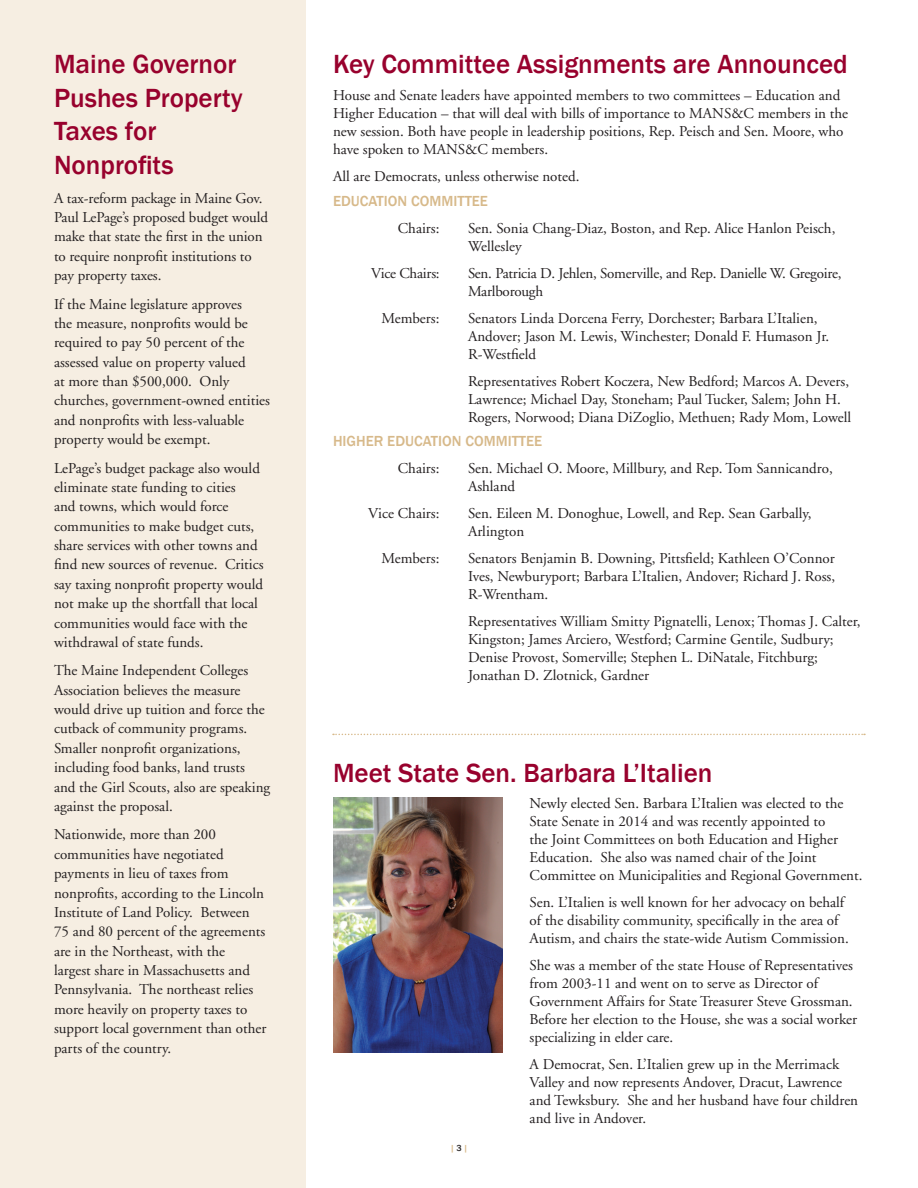
<style>
.page{position:relative;width:918px;height:1188px;background:#fff}
.page>*{position:absolute;margin:0;border:0;box-sizing:border-box;transform-origin:0 0}
.t1{font:500 27px/33.8px "Franklin Gothic";color:#98012d}
.t2{font:15px/19.4px "Adobe Garamond";color:#231f20}
.t3{font:500 15px "Franklin Gothic";color:#d7b98a}
.t4{font:500 9px "Franklin Gothic";color:#d7b98a}
.s1{color:#231f20}
</style>
<div class="page">
<div style="left:1px;top:0;width:305px;height:1188px;background:#f6eee2"></div>
<img style="left:333px;top:797px;width:170px;height:255px">
<svg style="left:333px;top:734px;width:532px;height:1px"></svg>
<h1 class="t1" style="left:54px;top:47px;width:190px">Maine Governor<br>Pushes Property<br>Taxes for<br>Nonprofits</h1>
<p class="t2" style="left:54px;top:189px;width:216px">A tax-reform package in Maine Gov.<br>Paul LePage’s proposed budget would make that state the first in the union to require nonprofit institutions to pay property taxes.</p>
<p class="t2" style="left:54px;top:294px;width:217px">If the Maine legislature approves<br>the measure, nonprofits would be required to pay 50 percent of the assessed value on property valued<br>at more than $500,000. Only churches, government-owned entities and nonprofits with less-valuable property would be exempt.</p>
<p class="t2" style="left:54px;top:459px;width:211px">LePage’s budget package also would eliminate state funding to cities<br>and towns, which would force communities to make budget cuts, share services with other towns and find new sources of revenue. Critics say taxing nonprofit property would not make up the shortfall that local communities would face with the withdrawal of state funds.</p>
<p class="t2" style="left:54px;top:661px;width:218px">The Maine Independent Colleges<br>Association believes the measure would drive up tuition and force the cutback of community programs.<br>Smaller nonprofit organizations, including food banks, land trusts and the Girl Scouts, also are speaking against the proposal.</p>
<p class="t2" style="left:54px;top:825px;width:214px">Nationwide, more than 200 communities have negotiated payments in lieu of taxes from nonprofits, according to the Lincoln<br>Institute of Land Policy. Between<br>75 and 80 percent of the agreements are in the Northeast, with the<br>largest share in Massachusetts and<br>Pennsylvania. The northeast relies more heavily on property taxes to support local government than other parts of the country.</p>
<h1 class="t1" style="left:333px;top:47px;width:516px">Key Committee Assignments are Announced</h1>
<p class="t2" style="left:333px;top:87px;width:517px;line-height:18px">House and Senate leaders have appointed members to two committees – Education and Higher Education – that will deal with bills of importance to MANS&amp;C members in the new session. Both have people in leadership positions, Rep. Peisch and Sen. Moore, who have spoken to MANS&amp;C members.</p>
<p class="t2" style="left:333px;top:167px;width:248px">All are Democrats, unless otherwise noted.</p>
<p class="t3" style="left:333px;top:191px;width:157px">EDUCATION COMMITTEE</p>
<p class="t2" style="left:398px;top:219px;width:43px">Chairs:</p>
<p class="t2" style="left:468px;top:219px;width:369px;line-height:18px">Sen. Sonia Chang-Diaz, Boston, and Rep. Alice Hanlon Peisch,<br>Wellesley</p>
<p class="t2" style="left:371px;top:264px;width:70px">Vice Chairs:</p>
<p class="t2" style="left:468px;top:264px;width:375px;line-height:18px">Sen. Patricia D. Jehlen, Somerville, and Rep. Danielle W. Gregoire,<br>Marlborough</p>
<p class="t2" style="left:381px;top:309px;width:60px">Members:</p>
<p class="t2" style="left:468px;top:309px;width:363px;line-height:18px">Senators Linda Dorcena Ferry, Dorchester; Barbara L’Italien,<br>Andover; Jason M. Lewis, Winchester; Donald F. Humason Jr.<br>R-Westfield</p>
<p class="t2" style="left:468px;top:372px;width:385px;line-height:18px">Representatives Robert Koczera, New Bedford; Marcos A. Devers,<br>Lawrence; Michael Day, Stoneham; Paul Tucker, Salem; John H.<br>Rogers, Norwood; Diana DiZoglio, Methuen; Rady Mom, Lowell</p>
<p class="t3" style="left:333px;top:432px;width:211px">HIGHER EDUCATION COMMITTEE</p>
<p class="t2" style="left:398px;top:459px;width:43px">Chairs:</p>
<p class="t2" style="left:468px;top:460px;width:366px;line-height:18px">Sen. Michael O. Moore, Millbury, and Rep. Tom Sannicandro,<br>Ashland</p>
<p class="t2" style="left:368px;top:504px;width:73px">Vice Chairs:</p>
<p class="t2" style="left:468px;top:505px;width:345px;line-height:18px">Sen. Eileen M. Donoghue, Lowell, and Rep. Sean Garbally,<br>Arlington</p>
<p class="t2" style="left:381px;top:549px;width:60px">Members:</p>
<p class="t2" style="left:468px;top:550px;width:369px;line-height:18px;text-align:justify">Senators Benjamin B. Downing, Pittsfield; Kathleen O’Connor Ives, Newburyport; Barbara L’Italien, Andover; Richard J. Ross, R-Wrentham.</p>
<p class="t2" style="left:468px;top:613px;width:394px;line-height:18px">Representatives William Smitty Pignatelli, Lenox; Thomas J. Calter, Kingston; James Arciero, Westford; Carmine Gentile, Sudbury; Denise Provost, Somerville; Stephen L. DiNatale, Fitchburg; Jonathan D. Zlotnick, Gardner</p>
<h1 class="t1" style="left:333px;top:757px;width:381px">Meet State Sen. Barbara L’Italien</h1>
<p class="t2" style="left:530px;top:795px;width:334px;line-height:18px">Newly elected Sen. Barbara L’Italien was elected to the State Senate in 2014 and was recently appointed to<br>the Joint Committees on both Education and Higher Education. She also was named chair of the Joint Committee on Municipalities and Regional Government.</p>
<p class="t2" style="left:530px;top:894px;width:321px;line-height:18px">Sen. L’Italien is well known for her advocacy on behalf of the disability community, specifically in the area of<br>Autism, and chairs the state-wide Autism Commission.</p>
<p class="t2" style="left:530px;top:957px;width:329px;line-height:18px">She was a member of the state House of Representatives from 2003-11 and went on to serve as Director of Government Affairs for State Treasurer Steve Grossman.<br>Before her election to the House, she was a social worker specializing in elder care.</p>
<p class="t2" style="left:530px;top:1056px;width:330px;line-height:18px">A Democrat, Sen. L’Italien grew up in the Merrimack Valley and now represents Andover, Dracut, Lawrence and Tewksbury. She and her husband have four children and live in Andover.</p>
<p class="t4" style="left:450px;top:1143px;width:19px">|<span class="s1">3</span>|</p>
</div>
